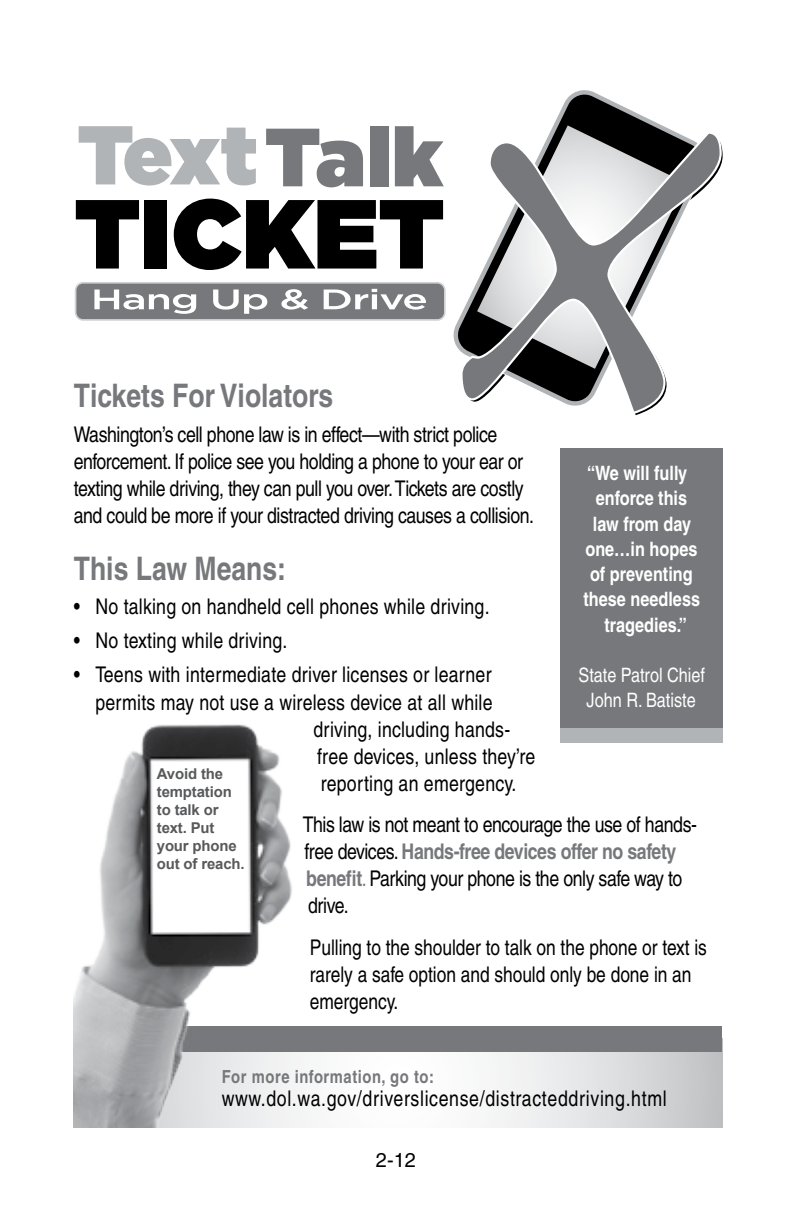
<style>
.page{position:relative;width:792px;height:1224px;background:#fff}
.page>*{position:absolute;margin:0;border:0;box-sizing:border-box;transform-origin:0 0}
.t1{font:700 condensed 32.4px "Helvetica";color:#77787b}
.t2{font:condensed 21.6px/27px "Helvetica";letter-spacing:-.02em;color:#000}
.t3{font:condensed 21.6px/27px "Helvetica";color:#000}
.t4{font:condensed 21.6px "Helvetica";letter-spacing:.03em;color:#000}
.t5{font:20px "Helvetica";color:#000}
.t6{font:700 condensed 19.8px/25.2px "Helvetica";color:#fff;text-align:center}
.t7{font:condensed 19.8px/25.2px "Helvetica";color:#fff;text-align:center}
.t8{font:700 condensed 18px "Helvetica";letter-spacing:.03em;color:#77787b}
.t9{font:700 15px/18px "Arial";letter-spacing:-.01em;color:#58595b}
.s1{font-weight:700;color:#77787b}
.s2{color:#77787b}
</style>
<div class="page">
<svg style="left:491px;top:1039px;width:232px;height:89px"></svg>
<div style="left:74px;top:1026px;width:648px;height:26px;background:#77787b"></div>
<svg style="left:453px;top:90px;width:208px;height:262px"></svg>
<svg style="left:477px;top:125px;width:194px;height:5px"></svg>
<svg style="left:461px;top:130px;width:262px;height:286px"></svg>
<div style="left:76px;top:283px;width:369px;height:37px;background:#77787b;border-radius:8px"></div>
<div style="left:75px;top:282px;width:371px;height:39px;border:2px solid #d1d3d4;border-radius:8px"></div>
<svg style="left:94px;top:290px;width:102px;height:24px"></svg>
<svg style="left:213px;top:290px;width:54px;height:24px"></svg>
<svg style="left:281px;top:289px;width:27px;height:21px"></svg>
<svg style="left:324px;top:289px;width:102px;height:21px"></svg>
<svg style="left:75px;top:126px;width:369px;height:144px"></svg>
<div style="left:560px;top:448px;width:163px;height:280px;background:#77787b"></div>
<div style="left:560px;top:728px;width:163px;height:14px;background:#b1b4b6"></div>
<img style="left:74px;top:724px;width:233px;height:404px">
<p class="t1" style="left:74px;top:376px;width:261px">Tickets For Violators</p>
<p class="t2" style="left:74px;top:421px;width:462px">Washington’s cell phone law is in effect—with strict police enforcement. If police see you holding a phone to your ear or texting while driving, they can pull you over. Tickets are costly and could be more if your distracted driving causes a collision.</p>
<p class="t6" style="left:584px;top:460px;width:118px">“We will fully enforce this law from day one…in hopes of preventing these needless tragedies.”</p>
<p class="t7" style="left:579px;top:662px;width:128px">State Patrol Chief<br>John R. Batiste</p>
<p class="t1" style="left:74px;top:549px;width:214px">This Law Means:</p>
<p class="t3" style="left:74px;top:593px;width:417px">• No talking on handheld cell phones while driving.</p>
<p class="t3" style="left:74px;top:627px;width:215px">• No texting while driving.</p>
<p class="t3" style="left:74px;top:661px;width:419px">• Teens with intermediate driver licenses or learner</p>
<p class="t3" style="left:95px;top:688px;width:399px">permits may not use a wireless device at all while</p>
<p class="t3" style="left:313px;top:715px;width:198px">driving, including hands-</p>
<p class="t3" style="left:317px;top:742px;width:220px">free devices, unless they’re</p>
<p class="t3" style="left:321px;top:769px;width:197px">reporting an emergency.</p>
<p class="t2" style="left:303px;top:811px;width:396px">This law is not meant to encourage the use of hands&shy;free devices. <span class="s1">Hands-free devices offer no safety benefit</span><span class="s2">.</span> Parking your phone is the only safe way to drive.</p>
<p class="t3" style="left:310px;top:934px;width:399px">Pulling to the shoulder to talk on the phone or text is rarely a safe option and should only be done in an emergency.</p>
<p class="t9" style="left:157px;top:766px;width:89px">Avoid the temptation to talk or text. Put your phone out of reach.</p>
<p class="t8" style="left:222px;top:1065px;width:214px">For more information, go to:</p>
<p class="t4" style="left:222px;top:1086px;width:446px">www.dol.wa.gov/driverslicense/distracteddriving.html</p>
<p class="t5" style="left:376px;top:1149px;width:42px">2-12</p>
</div>
